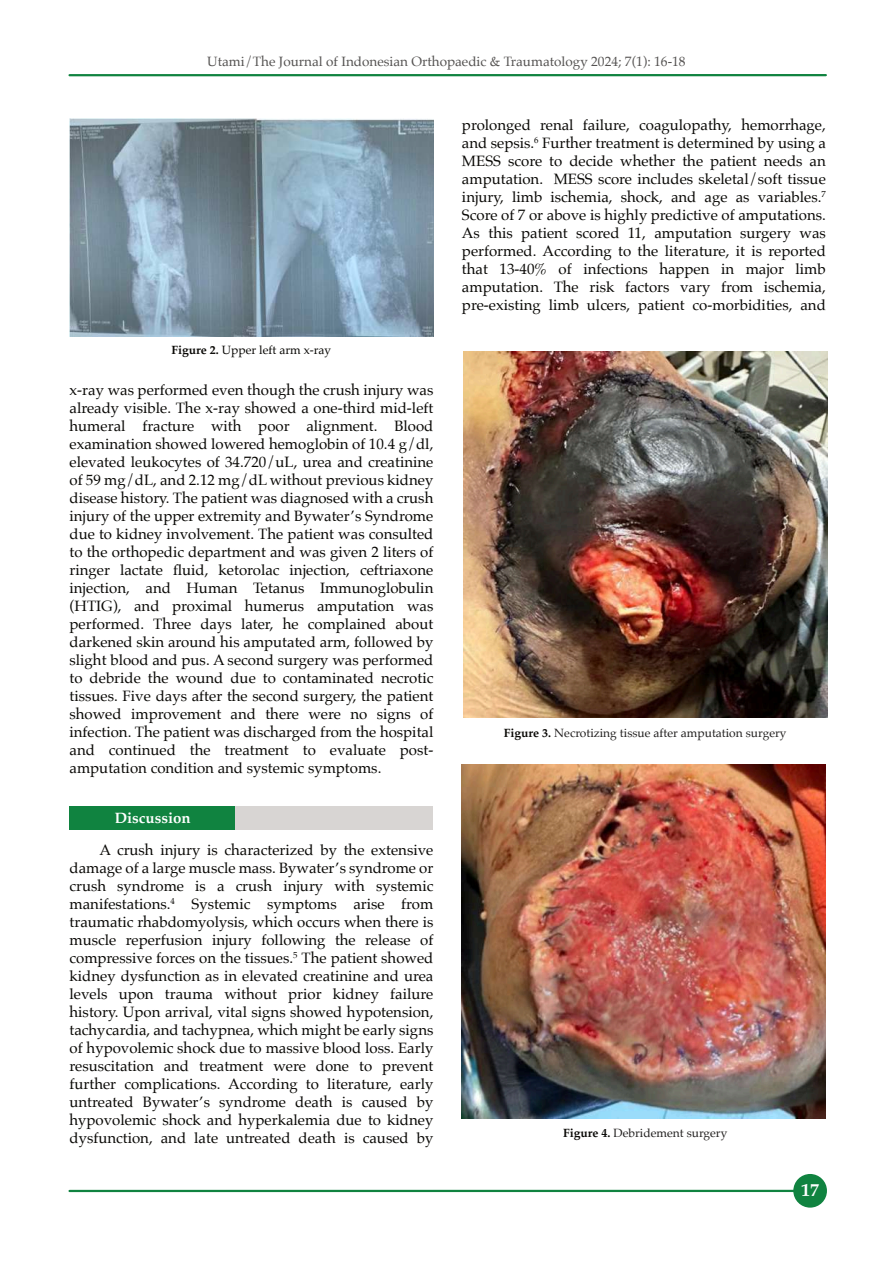
<style>
.page{position:relative;width:893px;height:1263px;background:#fff}
.page>*{position:absolute;margin:0;border:0;box-sizing:border-box;transform-origin:0 0}
.t1{font:700 18px "Palatino";color:#fff}
.t2{font:15px/18px "Palatino";color:#080704;text-align:justify}
.t3{font:700 15px "Palatino";color:#fff}
.t4{font:13.5px "Palatino";color:#545251}
.t5{font:12px "Palatino";color:#211f1e}
.t6{font:12px "Palatino";color:#080704}
.s1{font-weight:700}
.s2{font-weight:700;color:#080704}
</style>
<div class="page">
<hr style="left:70px;top:1190px;width:726px;height:2px;background:#108340">
<hr style="left:70px;top:74px;width:756px;height:2px;background:#108340">
<div style="left:793px;top:1174px;width:34px;height:33px;background:#108340;border:2px solid #108340;border-radius:50%"></div>
<div style="left:70px;top:806px;width:363px;height:24px;background:#d8d5d3"></div>
<div style="left:70px;top:806px;width:165px;height:24px;background:#108340"></div>
<img style="left:70px;top:119px;width:363px;height:218px">
<img style="left:463px;top:351px;width:364px;height:367px">
<img style="left:462px;top:765px;width:364px;height:353px">
<p class="t4" style="left:207px;top:55px;width:480px">Utami/The Journal of Indonesian Orthopaedic &amp; Traumatology 2024; 7(1): 16-18</p>
<p class="t6" style="left:172px;top:344px;width:161px"><span class="s1">Figure 2.</span> Upper left arm x-ray</p>
<p class="t2" style="left:70px;top:382px;width:365px">x-ray was performed even though the crush injury was already visible. The x-ray showed a one-third mid-left humeral fracture with poor alignment. Blood examination showed lowered hemoglobin of 10.4 g/dl, elevated leukocytes of 34.720/uL, urea and creatinine of 59 mg/dL, and 2.12 mg/dL without previous kidney disease history. The patient was diagnosed with a crush injury of the upper extremity and Bywater’s Syndrome due to kidney involvement. The patient was consulted to the orthopedic department and was given 2 liters of ringer lactate fluid, ketorolac injection, ceftriaxone injection, and Human Tetanus Immunoglobulin (HTIG), and proximal humerus amputation was performed. Three days later, he complained about darkened skin around his amputated arm, followed by slight blood and pus. A second surgery was performed to debride the wound due to contaminated necrotic tissues. Five days after the second surgery, the patient showed improvement and there were no signs of infection. The patient was discharged from the hospital and continued the treatment to evaluate post&shy;amputation condition and systemic symptoms.</p>
<p class="t3" style="left:115px;top:810px;width:77px">Discussion</p>
<p class="t2" style="left:70px;top:842px;width:365px;text-indent:30px">A crush injury is characterized by the extensive damage of a large muscle mass. Bywater’s syndrome or crush syndrome is a crush injury with systemic manifestations.<sup>4</sup> Systemic symptoms arise from traumatic rhabdomyolysis, which occurs when there is muscle reperfusion injury following the release of compressive forces on the tissues.<sup>5</sup> The patient showed kidney dysfunction as in elevated creatinine and urea levels upon trauma without prior kidney failure history. Upon arrival, vital signs showed hypotension, tachycardia, and tachypnea, which might be early signs of hypovolemic shock due to massive blood loss. Early resuscitation and treatment were done to prevent further complications. According to literature, early untreated Bywater’s syndrome death is caused by hypovolemic shock and hyperkalemia due to kidney dysfunction, and late untreated death is caused by</p>
<p class="t2" style="left:462px;top:116px;width:365px">prolonged renal failure, coagulopathy, hemorrhage, and sepsis.<sup>6</sup> Further treatment is determined by using a MESS score to decide whether the patient needs an amputation. MESS score includes skeletal/soft tissue injury, limb ischemia, shock, and age as variables.<sup>7<br></sup>Score of 7 or above is highly predictive of amputations.<br>As this patient scored 11, amputation surgery was performed. According to the literature, it is reported that 13-40% of infections happen in major limb amputation. The risk factors vary from ischemia, pre-existing limb ulcers, patient co-morbidities, and</p>
<p class="t5" style="left:504px;top:727px;width:284px"><span class="s2">Figure 3.</span> Necrotizing tissue after amputation surgery</p>
<p class="t5" style="left:563px;top:1127px;width:166px"><span class="s2">Figure 4.</span> Debridement surgery</p>
<p class="t1" style="left:801px;top:1182px;width:19px">17</p>
</div>
